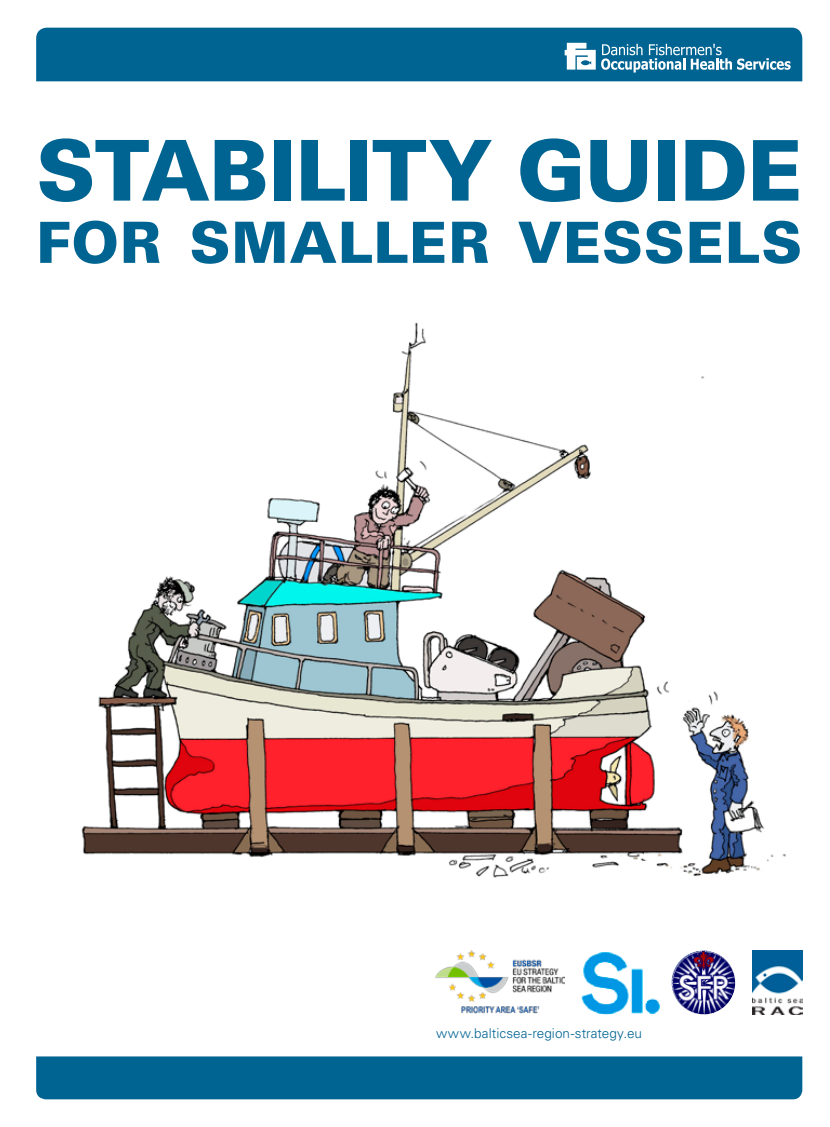
<style>
.page{position:relative;width:830px;height:1127px;background:#fff}
.page>*{position:absolute;margin:0;border:0;box-sizing:border-box;transform-origin:0 0}
.t1{font:900 84px "Univers LT Std";letter-spacing:-.01em;color:#006492}
.t2{font:900 57px "Univers LT Std";letter-spacing:.015em;color:#006492}
.t3{font:300 13.5px "Univers LT Std";letter-spacing:.005em;color:#006492}
</style>
<div class="page">
<div style="left:36px;top:28px;width:765px;height:53px;background:#006492"></div>
<div style="left:36px;top:1056px;width:765px;height:43px;background:#006492"></div>
<img style="left:81px;top:322px;width:705px;height:556px">
<img style="left:435px;top:950px;width:128px;height:64px">
<img style="left:581px;top:952px;width:79px;height:62px">
<img style="left:671px;top:950px;width:30px;height:59px">
<img style="left:752px;top:950px;width:49px;height:64px">
<svg style="left:564px;top:43px;width:226px;height:30px"></svg>
<h1 class="t1" style="left:36px;top:118px;width:767px">STABILITY GUIDE</h1>
<h2 class="t2" style="left:36px;top:207px;width:767px">FOR SMALLER VESSELS</h2>
<p class="t3" style="left:436px;top:1025px;width:207px">www.balticsea-region-strategy.eu</p>
</div>
